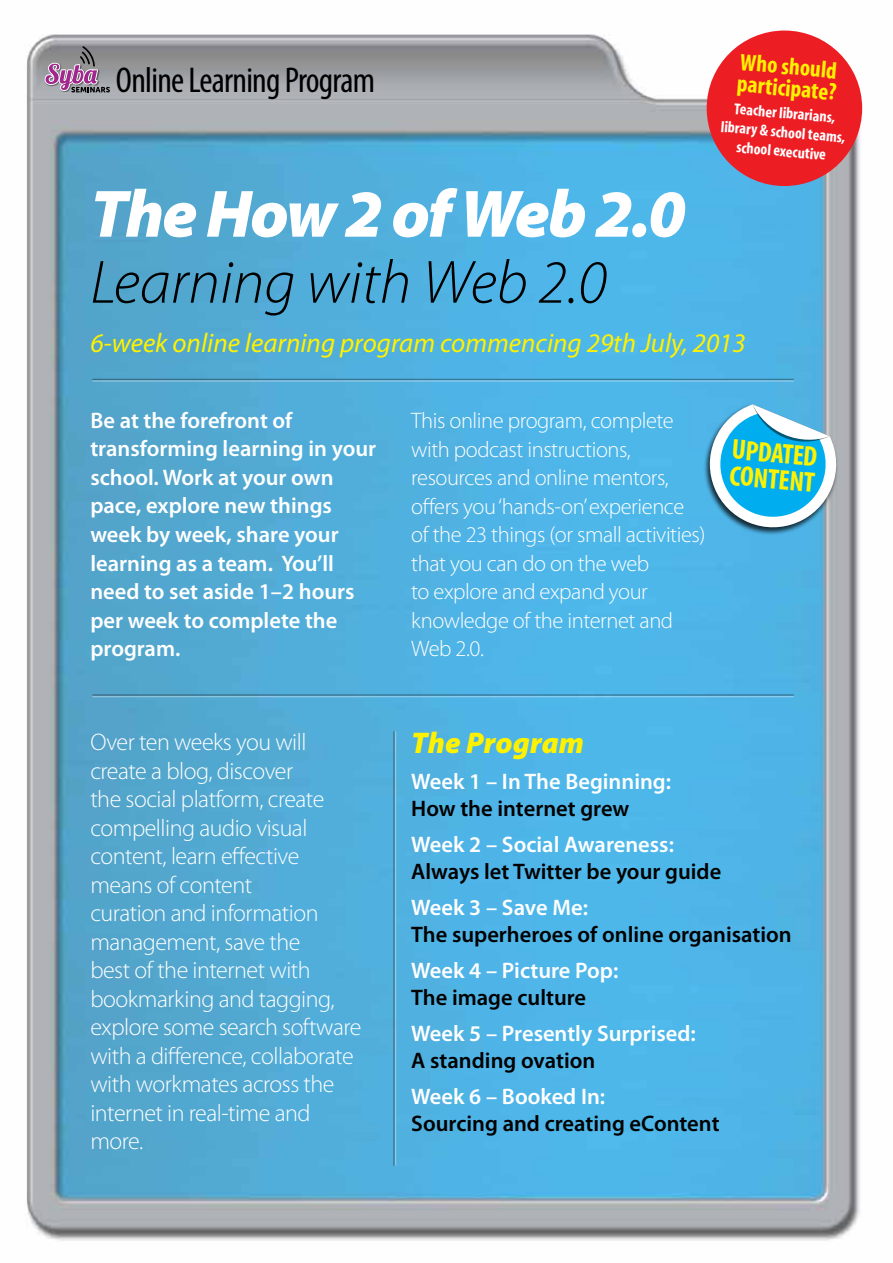
<style>
.page{position:relative;width:893px;height:1263px;background:#fff}
.page>*{position:absolute;margin:0;border:0;box-sizing:border-box;transform-origin:0 0}
.t1{font:italic 900 67.5px "Myriad Pro";letter-spacing:-.03em;color:#fff}
.t2{font:italic 300 61.5px "Myriad Pro";color:#000}
.t3{font:condensed 36px "Myriad Pro";letter-spacing:-.02em;color:#000}
.t4{font:italic 900 30px "Myriad Pro";color:#fff200}
.t5{font:700 condensed 28.35px/26.2px "Myriad";color:#fff200}
.t6{font:italic 27px "Myriad Pro";color:#fff200}
.t7{font:300 24px/28.5px "Myriad Pro";letter-spacing:-.02em;color:#fff}
.t8{font:700 condensed 23.85px/21.6px "Myriad";color:#fff200}
.t9{font:600 22.5px/28.5px "Myriad Pro";color:#fff}
.t10{font:300 22.5px/28.5px "Myriad Pro";letter-spacing:-.02em;color:#fff}
.t11{font:600 22.5px "Myriad Pro";color:#000}
.t12{font:700 condensed 15.9px/19px "Myriad";color:#fff;text-align:center}
</style>
<div class="page">
<img style="left:26px;top:30px;width:837px;height:1211px">
<hr style="left:92px;top:379px;width:702px;height:1px;background:#000">
<hr style="left:92px;top:380px;width:702px;height:2px;background:#fff">
<hr style="left:92px;top:694px;width:702px;height:2px;background:#000">
<hr style="left:92px;top:696px;width:702px;height:1px;background:#fff">
<hr style="left:393px;top:731px;width:2px;height:435px;background:#000">
<hr style="left:395px;top:731px;width:1px;height:435px;background:#fff">
<svg style="left:701px;top:404px;width:137px;height:132px"></svg>
<div style="left:707px;top:31px;width:155px;height:155px;background:#ed1d24;border-radius:50%"></div>
<svg style="left:43px;top:46px;width:67px;height:65px"></svg>
<h3 class="t3" style="left:116px;top:58px;width:261px">Online Learning Program</h3>
<p class="t8" style="left:740px;top:52px;width:101px;rotate:5deg">Who should participate?</p>
<p class="t12" style="left:723px;top:99px;width:126px;rotate:5deg">Teacher librarians, library &amp; school teams, school executive</p>
<h1 class="t1" style="left:90px;top:176px;width:597px">The How 2 of Web 2.0</h1>
<h2 class="t2" style="left:90px;top:250px;width:518px">Learning with Web 2.0</h2>
<p class="t6" style="left:90px;top:326px;width:657px">6-week online learning program commencing 29th July, 2013</p>
<p class="t9" style="left:90px;top:406px;width:287px">Be at the forefront of transforming learning in your school. Work at your own pace, explore new things week by week, share your learning as a team. You’ll need to set aside 1–2 hours per week to complete the program.</p>
<p class="t10" style="left:411px;top:407px;width:296px">This online program, complete with podcast instructions, resources and online mentors, offers you ‘hands-on’ experience of the 23 things (or small activities) that you can do on the web<br>to explore and expand your knowledge of the internet and<br>Web 2.0.</p>
<p class="t5" style="left:733px;top:437px;width:87px;rotate:5deg">UPDATED<br>CONTENT</p>
<p class="t7" style="left:90px;top:728px;width:273px">Over ten weeks you will create a blog, discover<br>the social platform, create compelling audio visual content, learn effective means of content<br>curation and information management, save the<br>best of the internet with bookmarking and tagging, explore some search software with a difference, collaborate with workmates across the internet in real-time and more.</p>
<p class="t4" style="left:411px;top:726px;width:174px">The Program</p>
<p class="t9" style="left:411px;top:767px;width:261px">Week 1 – In The Beginning:</p>
<p class="t11" style="left:411px;top:794px;width:220px">How the internet grew</p>
<p class="t9" style="left:411px;top:830px;width:264px">Week 2 – Social Awareness:</p>
<p class="t11" style="left:411px;top:857px;width:311px">Always let Twitter be your guide</p>
<p class="t9" style="left:411px;top:893px;width:178px">Week 3 – Save Me:</p>
<p class="t11" style="left:411px;top:920px;width:382px">The superheroes of online organisation</p>
<p class="t9" style="left:411px;top:956px;width:209px">Week 4 – Picture Pop:</p>
<p class="t11" style="left:411px;top:983px;width:176px">The image culture</p>
<p class="t9" style="left:411px;top:1019px;width:286px">Week 5 – Presently Surprised:</p>
<p class="t11" style="left:411px;top:1046px;width:186px">A standing ovation</p>
<p class="t9" style="left:411px;top:1082px;width:195px">Week 6 – Booked In:</p>
<p class="t11" style="left:411px;top:1109px;width:310px">Sourcing and creating eContent</p>
</div>
